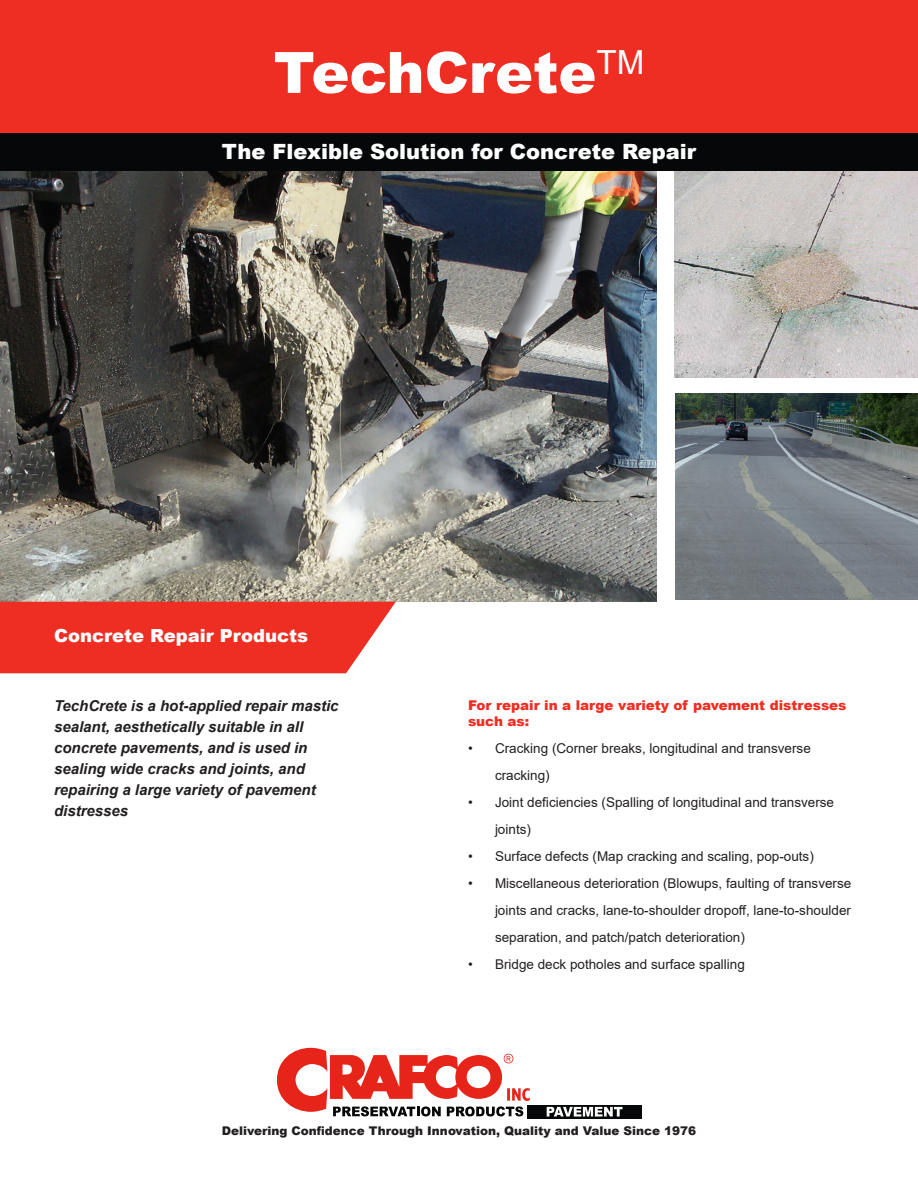
<style>
.page{position:relative;width:918px;height:1188px;background:#fff}
.page>*{position:absolute;margin:0;border:0;box-sizing:border-box;transform-origin:0 0}
.t1{font:900 57px "Arial";color:#fff}
.t2{font:900 21px "Arial";color:#fff}
.t3{font:900 18px "Arial";color:#fff}
.t4{font:italic 700 15px/21px "Arial";color:#231f20}
.t5{font:13.5px/27px "Arial";color:#231f20}
.t6{font:900 13.5px/16.2px "Arial";color:#ee2e22}
.t7{font:900 12px "Arial";color:#231f20}
</style>
<div class="page">
<div style="left:0;top:0;width:918px;height:133px;background:#ee2e22"></div>
<img style="left:0;top:171px;width:657px;height:431px">
<div style="left:0;top:602px;width:396px;height:71px;background:#ee2e22"></div>
<img style="left:674px;top:171px;width:244px;height:206px">
<img style="left:676px;top:393px;width:242px;height:206px">
<div style="left:527px;top:1105px;width:114px;height:13px;background:#050708"></div>
<svg style="left:547px;top:1107px;width:76px;height:10px"></svg>
<svg style="left:277px;top:1048px;width:253px;height:68px"></svg>
<div style="left:0;top:133px;width:918px;height:38px;background:#050708"></div>
<p class="t1" style="left:274px;top:31px;width:372px">TechCrete<sup>TM</sup></p>
<p class="t2" style="left:222px;top:136px;width:476px">The Flexible Solution for Concrete Repair</p>
<p class="t3" style="left:54px;top:622px;width:256px">Concrete Repair Products</p>
<p class="t4" style="left:54px;top:696px;width:286px">TechCrete is a hot-applied repair mastic sealant, aesthetically suitable in all concrete pavements, and is used in sealing wide cracks and joints, and repairing a large variety of pavement distresses</p>
<p class="t6" style="left:468px;top:696px;width:380px">For repair in a large variety of pavement distresses such as:</p>
<p class="t5" style="left:495px;top:735px;width:317px;text-indent:-27px">• Cracking (Corner breaks, longitudinal and transverse cracking)</p>
<p class="t5" style="left:495px;top:789px;width:341px;text-indent:-27px">• Joint deficiencies (Spalling of longitudinal and transverse joints)</p>
<p class="t5" style="left:468px;top:843px;width:347px">• Surface defects (Map cracking and scaling, pop-outs)</p>
<p class="t5" style="left:495px;top:870px;width:358px;text-align:justify;text-indent:-27px">• Miscellaneous deterioration (Blowups, faulting of transverse joints and cracks, lane-to-shoulder dropoff, lane-to-shoulder separation, and patch/patch deterioration)</p>
<p class="t5" style="left:468px;top:951px;width:278px">• Bridge deck potholes and surface spalling</p>
<p class="t7" style="left:222px;top:1122px;width:476px">Delivering Confidence Through Innovation, Quality and Value Since 1976</p>
</div>
